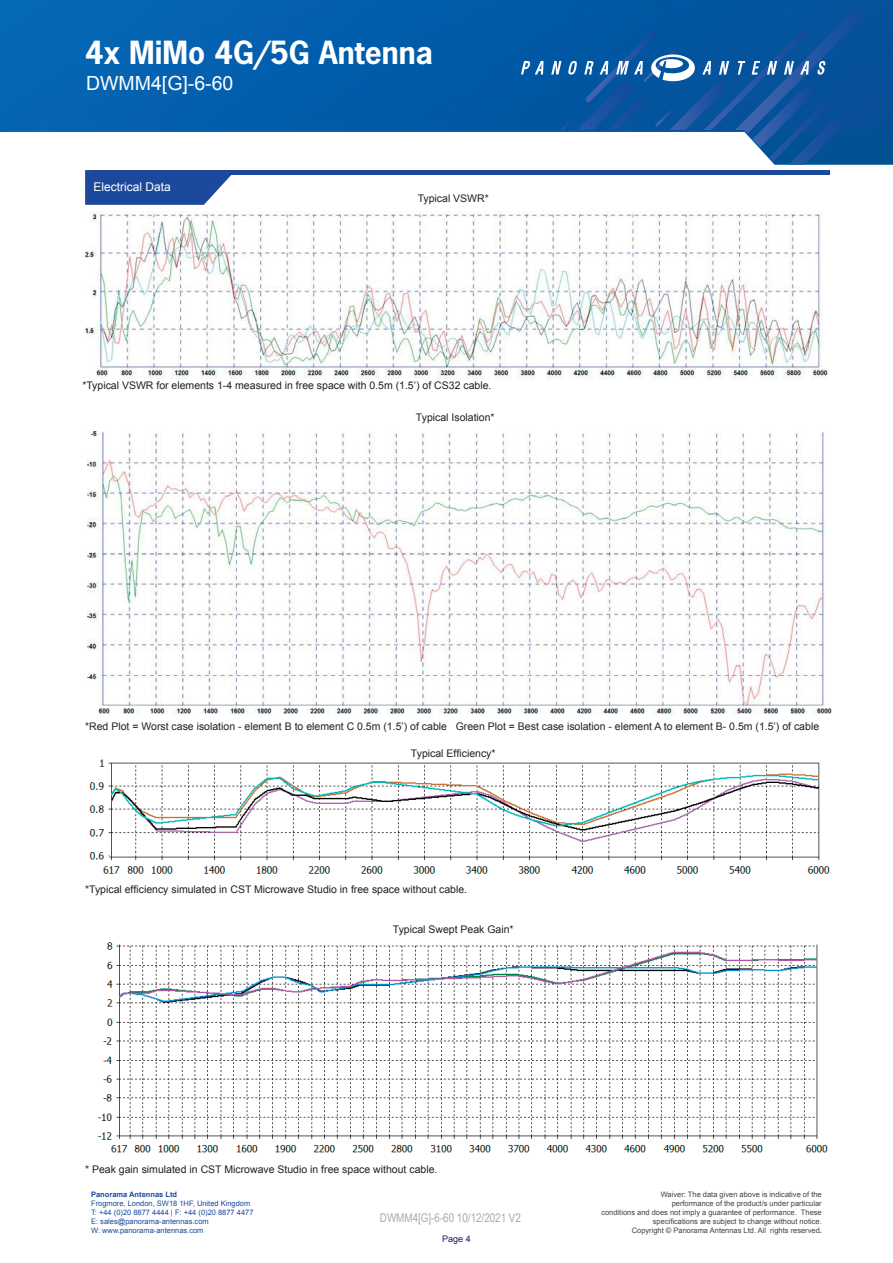
<style>
.page{position:relative;width:893px;height:1263px;background:#fff}
.page>*{position:absolute;margin:0;border:0;box-sizing:border-box;transform-origin:0 0}
.t1{font:700 30px "News Gothic Std";color:#fff}
.t2{font:19.5px "Arial";color:#fff}
.t3{font:12px "Arial Narrow";color:#b0a7a9}
.t4{font:12px "Arial";color:#fff}
.t5{font:10.5px "Arial";color:#241f1f}
.t6{font:9px "Arial";color:#201d61}
.t7{font:7.5px/9px "Arial";color:#454243;text-align:right}
.t8{font:7.5px/9px "Arial";color:#1d499c}
.t9{font:700 7.5px "Arial";color:#1d499c}
.s1{font-family:"Myriad Pro";font-size:9px}
</style>
<div class="page">
<img style="left:862px;top:131px;width:31px;height:34px">
<img style="left:6px;top:0;width:887px;height:131px">
<img style="left:0;top:0;width:6px;height:131px">
<svg style="left:510px;top:11px;width:352px;height:154px"></svg>
<div style="left:91px;top:170px;width:739px;height:5px;background:#1d499c"></div>
<svg style="left:85px;top:170px;width:146px;height:35px"></svg>
<img style="left:85px;top:212px;width:743px;height:167px">
<img style="left:89px;top:759px;width:740px;height:115px">
<img style="left:97px;top:942px;width:731px;height:211px">
<img style="left:87px;top:432px;width:744px;height:282px">
<h1 class="t1" style="left:85px;top:33px;width:350px">4x MiMo 4G/5G Antenna</h1>
<h2 class="t2" style="left:86px;top:71px;width:149px">DWMM4[G]-6-60</h2>
<p class="t4" style="left:94px;top:179px;width:79px">Electrical Data</p>
<p class="t5" style="left:418px;top:191px;width:73px">Typical VSWR*</p>
<p class="t5" style="left:82px;top:379px;width:411px">*Typical VSWR for elements 1-4 measured in free space with 0.5m (1.5’) of CS32 cable.</p>
<p class="t5" style="left:416px;top:410px;width:80px">Typical Isolation*</p>
<p class="t5" style="left:85px;top:719px;width:735px">*Red Plot = Worst case isolation - element B to element C 0.5m (1.5’) of cable Green Plot = Best case isolation - element A to element B- 0.5m (1.5’) of cable</p>
<p class="t5" style="left:411px;top:746px;width:86px">Typical Efficiency*</p>
<p class="t5" style="left:85px;top:883px;width:384px">*Typical efficiency simulated in CST Microwave Studio in free space without cable.</p>
<p class="t5" style="left:393px;top:922px;width:122px">Typical Swept Peak Gain*</p>
<p class="t5" style="left:85px;top:1162px;width:354px">* Peak gain simulated in CST Microwave Studio in free space without cable.</p>
<p class="t9" style="left:91px;top:1190px;width:87px">Panorama Antennas Ltd</p>
<p class="t8" style="left:91px;top:1199px;width:164px">Frogmore, London, SW18 1HF, United Kingdom T: +44 (0)20 8877 4444 | F: +44 (0)20 8877 4477<br>E: sales@panorama-antennas.com<br>W: www.panorama-antennas.com</p>
<p class="t3" style="left:380px;top:1208px;width:143px">DWMM4[G]-6-60 10/12/2021 V2</p>
<p class="t6" style="left:442px;top:1233px;width:30px">Page 4</p>
<p class="t7" style="left:601px;top:1190px;width:222px">Waiver: The data given above is indicative of the<br>performance of the product/s under particular<br>conditions and does not imply a guarantee of performance. These specifications are subject to change without notice.<br>Copyright © Panorama Antennas Ltd. All rights reserved<span class="s1">.</span></p>
</div>
